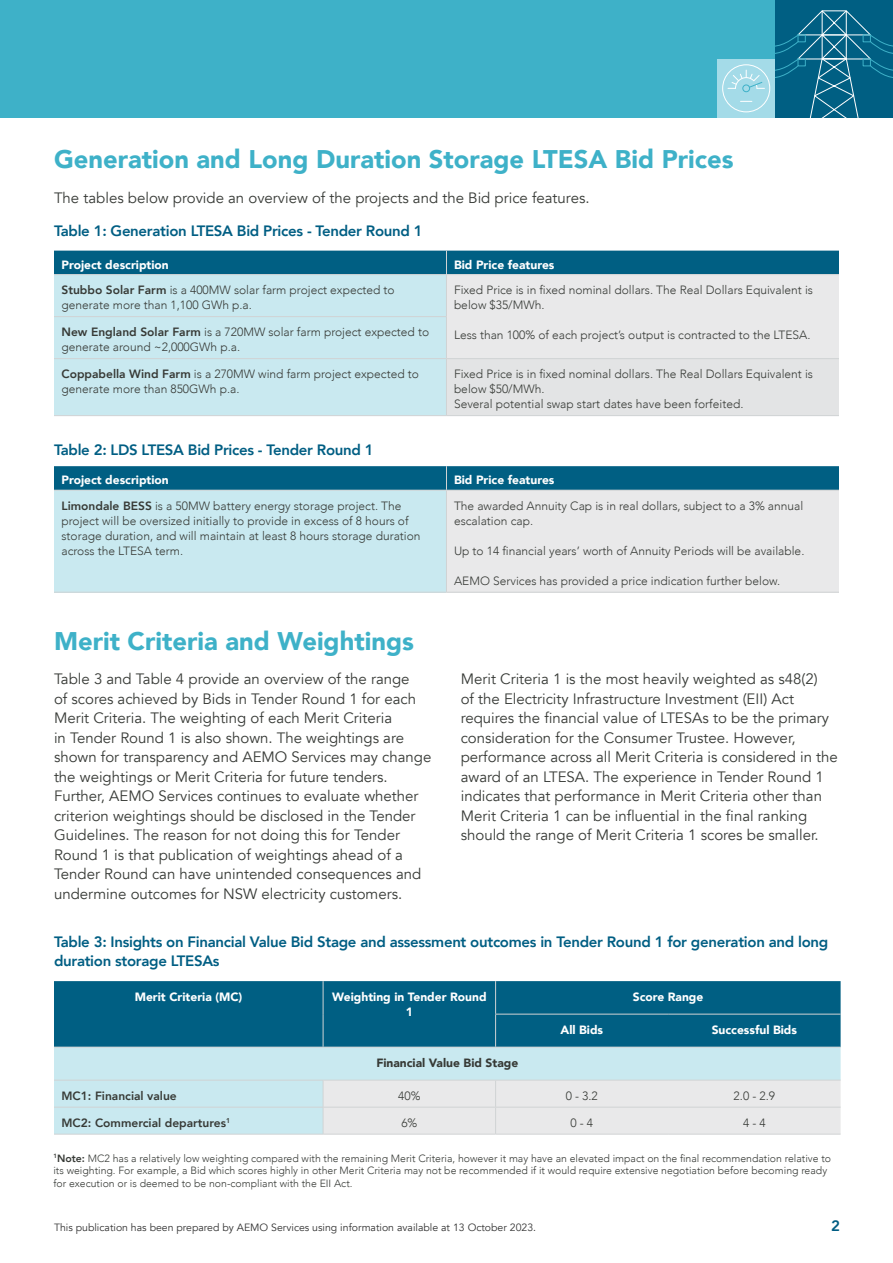
<style>
.page{position:relative;width:893px;height:1263px;background:#fff}
.page>*{position:absolute;margin:0;border:0;box-sizing:border-box;transform-origin:0 0}
.Heading_1{font:900 25.5px "Avenir";color:#3eb1c8}
.Body_text_-_charcole{font:15px/19.5px "Avenir";color:#373a36}
.Body_text_-_charcole-2{font:800 15px/19.5px "Avenir";letter-spacing:-.02em;color:#005e83}
.t1{font:800 15px "Avenir";color:#005d83}
.Table_-_body__right__dark{font:300 12px/15px "Avenir";color:#373a36}
.Table_-_h1__black__left__white{font:900 12px/15px "Avenir";color:#fff;text-align:center}
.Table_-_body__right__dark-2{font:800 12px "Avenir";color:#373a36}
.Table_-_h1__black__left__white-2{font:900 12px "Avenir";color:#373a36}
.Footnote{font:300 10.5px/12.6px "Avenir";color:#373a36}
.t2{font:10.5px "Avenir";color:#333}
.s1{font-weight:800}
</style>
<div class="page">
<div style="left:0;top:0;width:893px;height:118px;background:#3eb1c8"></div>
<div style="left:717px;top:59px;width:58px;height:59px;background:#a4dbe8"></div>
<div style="left:775px;top:0;width:118px;height:118px;background:#005f83"></div>
<hr style="left:775px;top:0;width:59px;height:1px;background:#a4dbe8">
<div style="left:722px;top:64px;width:48px;height:48px;border:1px solid #fff;border-radius:50%"></div>
<div style="left:742px;top:84px;width:8px;height:8px;border:1px solid #3eb1c8;border-radius:50%"></div>
<svg style="left:728px;top:70px;width:36px;height:19px"></svg>
<svg style="left:740px;top:101px;width:12px;height:1px"></svg>
<svg style="left:775px;top:10px;width:118px;height:108px"></svg>
<svg style="left:788px;top:0;width:34px;height:1px"></svg>
<div style="left:54px;top:275px;width:392px;height:140px;background:#c9e9f0"></div>
<div style="left:446px;top:275px;width:393px;height:84px;background:#e9e9ea"></div>
<div style="left:446px;top:359px;width:393px;height:57px;background:#e3e4e5"></div>
<div style="left:54px;top:251px;width:785px;height:23px;background:#005f83"></div>
<hr style="left:54px;top:274px;width:392px;height:1px;background:#d0d3d4">
<hr style="left:446px;top:274px;width:393px;height:1px;background:#d0d3d4">
<hr style="left:446px;top:275px;width:1px;height:41px;background:#d0d3d4">
<hr style="left:54px;top:316px;width:393px;height:1px;background:#d0d3d4">
<hr style="left:446px;top:317px;width:1px;height:41px;background:#d0d3d4">
<hr style="left:54px;top:358px;width:392px;height:1px;background:#d0d3d4">
<hr style="left:446px;top:358px;width:393px;height:1px;background:#d0d3d4">
<hr style="left:446px;top:359px;width:1px;height:56px;background:#d0d3d4">
<hr style="left:54px;top:415px;width:392px;height:1px;background:#d0d3d4">
<hr style="left:446px;top:415px;width:393px;height:1px;background:#d0d3d4">
<div style="left:54px;top:490px;width:392px;height:102px;background:#c9e9f0"></div>
<div style="left:446px;top:490px;width:393px;height:102px;background:#e9e9ea"></div>
<svg style="left:54px;top:466px;width:785px;height:24px;background:#046185"></svg>
<hr style="left:54px;top:490px;width:392px;height:1px;background:#d0d3d4">
<hr style="left:446px;top:490px;width:393px;height:1px;background:#d0d3d4">
<hr style="left:446px;top:491px;width:1px;height:101px;background:#d0d3d4">
<hr style="left:54px;top:592px;width:392px;height:1px;background:#d0d3d4">
<hr style="left:446px;top:592px;width:393px;height:1px;background:#d0d3d4">
<div style="left:54px;top:981px;width:787px;height:66px;background:#005f83"></div>
<div style="left:54px;top:1048px;width:787px;height:86px;background:#c9e9f0"></div>
<hr style="left:323px;top:981px;width:1px;height:33px;background:#d0d3d4">
<hr style="left:495px;top:981px;width:1px;height:33px;background:#d0d3d4">
<hr style="left:323px;top:1014px;width:1px;height:33px;background:#d0d3d4">
<hr style="left:495px;top:1014px;width:173px;height:1px;background:#d0d3d4">
<hr style="left:495px;top:1014px;width:1px;height:33px;background:#d0d3d4">
<hr style="left:668px;top:1014px;width:173px;height:1px;background:#d0d3d4">
<hr style="left:54px;top:1047px;width:269px;height:1px;background:#d0d3d4">
<hr style="left:323px;top:1047px;width:173px;height:1px;background:#d0d3d4">
<hr style="left:496px;top:1047px;width:172px;height:1px;background:#d0d3d4">
<hr style="left:668px;top:1047px;width:173px;height:1px;background:#d0d3d4">
<hr style="left:54px;top:1080px;width:269px;height:1px;background:#d0d3d4">
<hr style="left:54px;top:1107px;width:269px;height:1px;background:#d0d3d4">
<svg style="left:323px;top:1080px;width:518px;height:54px;background:#e8e8e9"></svg>
<hr style="left:668px;top:1107px;width:173px;height:1px;background:#d0d3d4">
<hr style="left:54px;top:1134px;width:269px;height:1px;background:#d0d3d4">
<hr style="left:323px;top:1134px;width:173px;height:1px;background:#d0d3d4">
<hr style="left:496px;top:1134px;width:172px;height:1px;background:#d0d3d4">
<hr style="left:668px;top:1134px;width:173px;height:1px;background:#d0d3d4">
<p class="Heading_1" style="left:54px;top:137px;width:681px">Generation and Long Duration Storage LTESA Bid Prices</p>
<p class="Body_text_-_charcole" style="left:54px;top:188px;width:537px">The tables below provide an overview of the projects and the Bid price features.</p>
<p class="Body_text_-_charcole-2" style="left:54px;top:221px;width:370px">Table 1: Generation LTESA Bid Prices - Tender Round 1</p>
<p class="Table_-_h1__black__left__white" style="left:62px;top:257px;width:109px">Project description</p>
<p class="Table_-_h1__black__left__white" style="left:454px;top:257px;width:102px">Bid Price features</p>
<p class="Table_-_body__right__dark" style="left:62px;top:282px;width:335px"><span class="s1">Stubbo Solar Farm</span> is a 400MW solar farm project expected to generate more than 1,100 GWh p.a.</p>
<p class="Table_-_body__right__dark" style="left:454px;top:282px;width:361px">Fixed Price is in fixed nominal dollars. The Real Dollars Equivalent is below $35/MWh.</p>
<p class="Table_-_body__right__dark" style="left:62px;top:324px;width:369px"><span class="s1">New England Solar Farm</span> is a 720MW solar farm project expected to</p>
<p class="Table_-_body__right__dark" style="left:454px;top:327px;width:358px">Less than 100% of each project’s output is contracted to the LTESA.</p>
<p class="Table_-_body__right__dark" style="left:62px;top:339px;width:180px">generate around ~2,000GWh p.a.</p>
<p class="Table_-_body__right__dark" style="left:62px;top:366px;width:359px"><span class="s1">Coppabella Wind Farm</span> is a 270MW wind farm project expected to generate more than 850GWh p.a.</p>
<p class="Table_-_body__right__dark" style="left:454px;top:366px;width:361px">Fixed Price is in fixed nominal dollars. The Real Dollars Equivalent is below $50/MWh.</p>
<p class="Table_-_body__right__dark" style="left:454px;top:396px;width:291px">Several potential swap start dates have been forfeited.</p>
<p class="Body_text_-_charcole-2" style="left:54px;top:440px;width:321px">Table 2: LDS LTESA Bid Prices - Tender Round 1</p>
<p class="Table_-_h1__black__left__white" style="left:62px;top:472px;width:109px">Project description</p>
<p class="Table_-_h1__black__left__white" style="left:454px;top:472px;width:102px">Bid Price features</p>
<p class="Table_-_body__right__dark" style="left:62px;top:498px;width:361px"><span class="s1">Limondale BESS</span> is a 50MW battery energy storage project. The project will be oversized initially to provide in excess of 8 hours of storage duration, and will maintain at least 8 hours storage duration across the LTESA term.</p>
<p class="Table_-_body__right__dark" style="left:454px;top:498px;width:351px">The awarded Annuity Cap is in real dollars, subject to a 3% annual escalation cap.</p>
<p class="Table_-_body__right__dark" style="left:454px;top:543px;width:352px">Up to 14 financial years’ worth of Annuity Periods will be available.</p>
<p class="Table_-_body__right__dark" style="left:454px;top:573px;width:328px">AEMO Services has provided a price indication further below.</p>
<p class="Heading_1" style="left:54px;top:619px;width:361px">Merit Criteria and Weightings</p>
<p class="Body_text_-_charcole" style="left:54px;top:669px;width:379px">Table 3 and Table 4 provide an overview of the range<br>of scores achieved by Bids in Tender Round 1 for each Merit Criteria. The weighting of each Merit Criteria<br>in Tender Round 1 is also shown. The weightings are shown for transparency and AEMO Services may change the weightings or Merit Criteria for future tenders.<br>Further, AEMO Services continues to evaluate whether criterion weightings should be disclosed in the Tender Guidelines. The reason for not doing this for Tender Round 1 is that publication of weightings ahead of a Tender Round can have unintended consequences and undermine outcomes for NSW electricity customers.</p>
<p class="Body_text_-_charcole" style="left:461px;top:669px;width:379px">Merit Criteria 1 is the most heavily weighted as s48(2)<br>of the Electricity Infrastructure Investment (EII) Act requires the financial value of LTESAs to be the primary consideration for the Consumer Trustee. However, performance across all Merit Criteria is considered in the award of an LTESA. The experience in Tender Round 1 indicates that performance in Merit Criteria other than Merit Criteria 1 can be influential in the final ranking should the range of Merit Criteria 1 scores be smaller.</p>
<p class="Body_text_-_charcole-2" style="left:54px;top:932px;width:776px">Table 3: Insights on Financial Value Bid Stage and assessment outcomes in Tender Round 1 for generation and long duration storage LTESAs</p>
<p class="Table_-_h1__black__left__white" style="left:135px;top:989px;width:109px">Merit Criteria (MC)</p>
<p class="Table_-_h1__black__left__white" style="left:332px;top:989px;width:156px">Weighting in Tender Round<br>1</p>
<p class="Table_-_h1__black__left__white" style="left:633px;top:989px;width:72px">Score Range</p>
<p class="Table_-_h1__black__left__white" style="left:560px;top:1022px;width:44px">All Bids</p>
<p class="Table_-_h1__black__left__white" style="left:712px;top:1022px;width:87px">Successful Bids</p>
<p class="Table_-_h1__black__left__white-2" style="left:376px;top:1052px;width:143px">Financial Value Bid Stage</p>
<p class="Table_-_body__right__dark-2" style="left:62px;top:1086px;width:117px">MC1: Financial value</p>
<p class="Table_-_body__right__dark" style="left:398px;top:1088px;width:24px">40%</p>
<p class="Table_-_body__right__dark" style="left:566px;top:1088px;width:34px">0 - 3.2</p>
<p class="Table_-_body__right__dark" style="left:734px;top:1088px;width:43px">2.0 - 2.9</p>
<p class="Table_-_body__right__dark-2" style="left:62px;top:1113px;width:170px">MC2: Commercial departures<sup>1</sup></p>
<p class="Table_-_body__right__dark" style="left:401px;top:1115px;width:18px">6%</p>
<p class="Table_-_body__right__dark" style="left:570px;top:1115px;width:24px">0 - 4</p>
<p class="Table_-_body__right__dark" style="left:743px;top:1115px;width:24px">4 - 4</p>
<p class="Footnote" style="left:53px;top:1151px;width:779px"><sup>1</sup><span class="s1">Note:</span> MC2 has a relatively low weighting compared with the remaining Merit Criteria, however it may have an elevated impact on the final recommendation relative to its weighting. For example, a Bid which scores highly in other Merit Criteria may not be recommended if it would require extensive negotiation before becoming ready for execution or is deemed to be non-compliant with the EII Act.</p>
<p class="t2" style="left:54px;top:1221px;width:484px">This publication has been prepared by AEMO Services using information available at 13 October 2023.</p>
<p class="t1" style="left:831px;top:1214px;width:10px">2</p>
</div>
